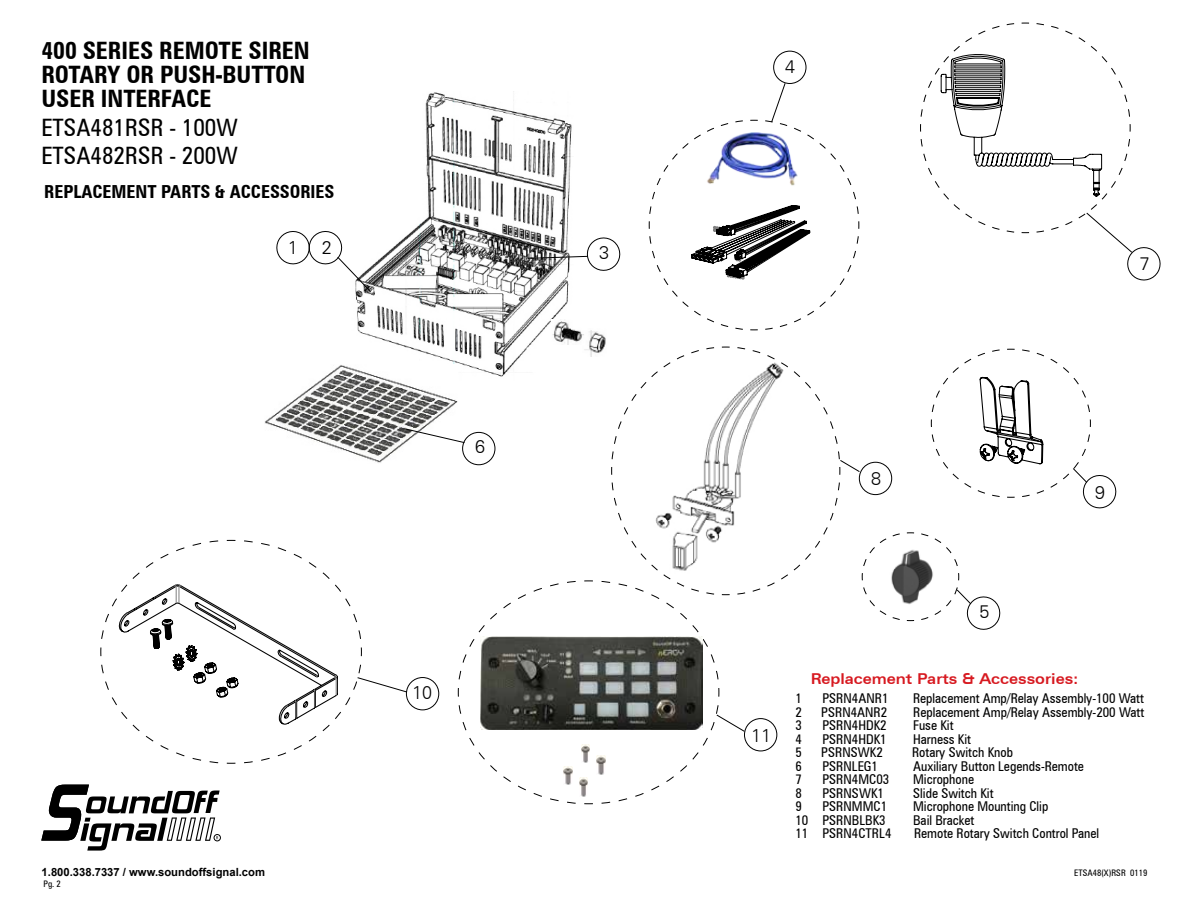
<style>
.page{position:relative;width:1188px;height:918px;background:#fff}
.page>*{position:absolute;margin:0;border:0;box-sizing:border-box;transform-origin:0 0}
.t1{font:700 condensed 24px/24px "Zurich BT";color:#000}
.t2{font:condensed 24px/28.8px "Zurich BT";color:#000}
.t3{font:700 condensed 18px "Zurich BT";color:#000}
.t4{font:300 18px "Zurich BT";color:#000}
.t5{font:700 expanded 15px "Zurich BT";color:#d71920;scale:.9 1}
.t6{font:condensed 13.5px "Zurich BT";color:#000}
.t7{font:700 11.25px "Arial";color:#000}
.t8{font:condensed 9px "Zurich BT";color:#000}
</style>
<div class="page">
<div style="left:214px;top:834px;width:7px;height:7px;border:1px solid #000;border-radius:50%"></div>
<svg style="left:41px;top:785px;width:179px;height:66px"></svg>
<div style="left:773px;top:51px;width:33px;height:33px;border:1px solid #000;border-radius:50%"></div>
<div style="left:462px;top:432px;width:33px;height:33px;border:1px solid #000;border-radius:50%"></div>
<div style="left:406px;top:677px;width:33px;height:33px;border:1px solid #000;border-radius:50%"></div>
<div style="left:744px;top:718px;width:33px;height:33px;border:1px solid #000;border-radius:50%"></div>
<img style="left:355px;top:92px;width:183px;height:285px">
<img style="left:584px;top:336px;width:22px;height:20px">
<img style="left:554px;top:336px;width:31px;height:9px">
<svg style="left:276px;top:228px;width:96px;height:65px"></svg>
<img style="left:265px;top:365px;width:193px;height:98px">
<svg style="left:405px;top:428px;width:60px;height:16px"></svg>
<svg style="left:720px;top:716px;width:25px;height:24px"></svg>
<svg style="left:458px;top:580px;width:262px;height:225px"></svg>
<img style="left:581px;top:744px;width:8px;height:19px">
<img style="left:564px;top:766px;width:8px;height:19px">
<img style="left:597px;top:756px;width:8px;height:18px">
<img style="left:580px;top:778px;width:8px;height:18px">
<svg style="left:841px;top:348px;width:276px;height:282px"></svg>
<svg style="left:596px;top:580px;width:123px;height:100px"></svg>
<svg style="left:611px;top:346px;width:230px;height:249px"></svg>
<svg style="left:100px;top:540px;width:308px;height:224px"></svg>
<svg style="left:1021px;top:233px;width:140px;height:48px"></svg>
<svg style="left:920px;top:22px;width:211px;height:211px"></svg>
<svg style="left:527px;top:82px;width:332px;height:254px"></svg>
<img style="left:480px;top:636px;width:223px;height:94px">
<h1 class="t1" style="left:41px;top:38px;width:270px">400 SERIES REMOTE SIREN<br>ROTARY OR PUSH-BUTTON<br>USER INTERFACE</h1>
<h1 class="t2" style="left:41px;top:112px;width:198px">ETSA481RSR - 100W<br>ETSA482RSR - 200W</h1>
<h2 class="t3" style="left:44px;top:180px;width:292px">REPLACEMENT PARTS &amp; ACCESSORIES</h2>
<h2 class="t4" style="left:322px;top:237px;width:11px">2</h2>
<h2 class="t4" style="left:288px;top:237px;width:11px">1</h2>
<h2 class="t4" style="left:599px;top:242px;width:11px">3</h2>
<h2 class="t4" style="left:475px;top:435px;width:11px">6</h2>
<h2 class="t4" style="left:412px;top:682px;width:21px">10</h2>
<h2 class="t4" style="left:785px;top:56px;width:11px">4</h2>
<h2 class="t4" style="left:1140px;top:252px;width:11px">7</h2>
<h2 class="t4" style="left:871px;top:468px;width:11px">8</h2>
<h2 class="t4" style="left:1095px;top:481px;width:11px">9</h2>
<h2 class="t4" style="left:751px;top:724px;width:21px">11</h2>
<h2 class="t4" style="left:980px;top:601px;width:11px">5</h2>
<p class="t5" style="left:811px;top:669px;width:299px">Replacement Parts &amp; Accessories:</p>
<p class="t6" style="left:795px;top:690px;width:8px">1</p>
<p class="t6" style="left:822px;top:690px;width:68px">PSRN4ANR1</p>
<p class="t6" style="left:913px;top:690px;width:232px">Replacement Amp/Relay Assembly-100 Watt</p>
<p class="t6" style="left:795px;top:704px;width:8px">2</p>
<p class="t6" style="left:821px;top:704px;width:68px">PSRN4ANR2</p>
<p class="t6" style="left:913px;top:704px;width:232px">Replacement Amp/Relay Assembly-200 Watt</p>
<p class="t6" style="left:795px;top:717px;width:8px">3</p>
<p class="t6" style="left:822px;top:717px;width:66px">PSRN4HDK2</p>
<p class="t6" style="left:913px;top:717px;width:42px">Fuse Kit</p>
<p class="t6" style="left:795px;top:731px;width:8px">4</p>
<p class="t6" style="left:822px;top:731px;width:66px">PSRN4HDK1</p>
<p class="t6" style="left:913px;top:731px;width:59px">Harness Kit</p>
<p class="t6" style="left:795px;top:744px;width:8px">5</p>
<p class="t6" style="left:821px;top:744px;width:63px">PSRNSWK2</p>
<p class="t6" style="left:912px;top:744px;width:102px">Rotary Switch Knob</p>
<p class="t6" style="left:795px;top:758px;width:8px">6</p>
<p class="t6" style="left:822px;top:758px;width:57px">PSRNLEG1</p>
<p class="t6" style="left:913px;top:758px;width:172px">Auxiliary Button Legends-Remote</p>
<p class="t6" style="left:795px;top:771px;width:8px">7</p>
<p class="t6" style="left:822px;top:771px;width:68px">PSRN4MC03</p>
<p class="t6" style="left:913px;top:771px;width:63px">Microphone</p>
<p class="t6" style="left:795px;top:785px;width:8px">8</p>
<p class="t6" style="left:822px;top:785px;width:63px">PSRNSWK1</p>
<p class="t6" style="left:913px;top:785px;width:82px">Slide Switch Kit</p>
<p class="t6" style="left:795px;top:798px;width:8px">9</p>
<p class="t6" style="left:822px;top:798px;width:66px">PSRNMMC1</p>
<p class="t6" style="left:913px;top:798px;width:137px">Microphone Mounting Clip</p>
<p class="t6" style="left:795px;top:812px;width:92px">10 PSRNBLBK3</p>
<p class="t6" style="left:913px;top:812px;width:63px">Bail Bracket</p>
<p class="t6" style="left:795px;top:825px;width:98px">11 PSRN4CTRL4</p>
<p class="t6" style="left:914px;top:825px;width:186px">Remote Rotary Switch Control Panel</p>
<p class="t7" style="left:42px;top:865px;width:225px">1.800.338.7337 / www.soundoffsignal.com</p>
<p class="t8" style="left:1074px;top:868px;width:75px">ETSA48(X)RSR 0119</p>
<p class="t8" style="left:44px;top:878px;width:19px">Pg. 2</p>
</div>
